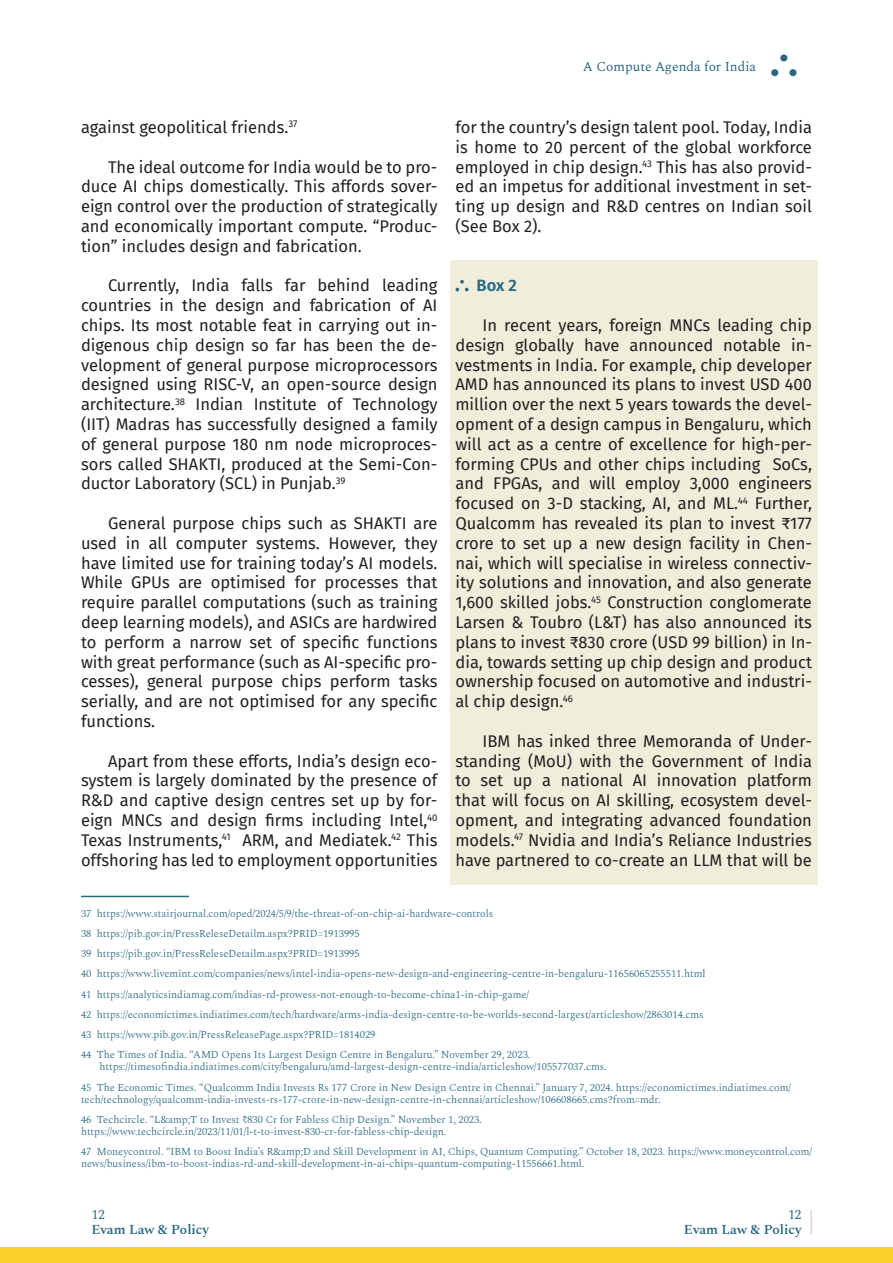
<style>
.page{position:relative;width:893px;height:1263px;background:#fff}
.page>*{position:absolute;margin:0;border:0;box-sizing:border-box;transform-origin:0 0}
.t1{font:16.5px/19.8px "Fira Sans";color:#231f20;text-align:justify}
.Sub_Sections{font:600 16.5px "Fira Sans";color:#286883}
.Page_Number{font:600 13.5px "Spectral";color:#286883}
.Page_Number-2{font:13.5px "Spectral";color:#286883}
.Footnotes{font:300 10.5px/12px "Spectral";color:#286883}
</style>
<div class="page">
<div style="left:0;top:1247px;width:893px;height:16px;background:#fcd02a"></div>
<div style="left:771px;top:69px;width:7px;height:7px;background:#2a6782;border-radius:50%"></div>
<div style="left:780px;top:54px;width:7px;height:7px;background:#2a6782;border-radius:50%"></div>
<div style="left:789px;top:69px;width:7px;height:7px;background:#2a6782;border-radius:50%"></div>
<hr style="left:810px;top:1210px;width:2px;height:24px;background:#a0adb9">
<div style="left:450px;top:260px;width:367px;height:624px;background:#f0eddb"></div>
<hr style="left:81px;top:896px;width:108px;height:1px;background:#286883">
<svg style="left:455px;top:280px;width:14px;height:11px"></svg>
<p class="Page_Number-2" style="left:583px;top:57px;width:175px">A Compute Agenda for India</p>
<p class="t1" style="left:81px;top:117px;width:218px">against geopolitical friends.<sup>37</sup></p>
<p class="t1" style="left:81px;top:156px;width:358px;text-indent:27px">The ideal outcome for India would be to pro&shy;duce AI chips domestically. This affords sover&shy;eign control over the production of strategically and economically important compute. “Produc&shy;tion” includes design and fabrication.</p>
<p class="t1" style="left:81px;top:275px;width:358px;text-indent:27px">Currently, India falls far behind leading countries in the design and fabrication of AI chips. Its most notable feat in carrying out in&shy;digenous chip design so far has been the de&shy;velopment of general purpose microprocessors designed using RISC-V, an open-source design architecture.<sup>38</sup> Indian Institute of Technology (IIT) Madras has successfully designed a family of general purpose 180 nm node microproces&shy;sors called SHAKTI, produced at the Semi-Con&shy;ductor Laboratory (SCL) in Punjab.<sup>39</sup></p>
<p class="t1" style="left:81px;top:513px;width:358px;text-indent:27px">General purpose chips such as SHAKTI are used in all computer systems. However, they have limited use for training today’s AI models.<br>While GPUs are optimised for processes that require parallel computations (such as training deep learning models), and ASICs are hardwired to perform a narrow set of specific functions with great performance (such as AI-specific pro&shy;cesses), general purpose chips perform tasks serially, and are not optimised for any specific functions.</p>
<p class="t1" style="left:81px;top:750px;width:358px;text-indent:27px">Apart from these efforts, India’s design eco&shy;system is largely dominated by the presence of R&amp;D and captive design centres set up by for&shy;eign MNCs and design firms including Intel,<sup>40<br></sup>Texas Instruments,<sup>41</sup> ARM, and Mediatek.<sup>42</sup> This offshoring has led to employment opportunities</p>
<p class="Footnotes" style="left:81px;top:906px;width:414px">37 https://www.stairjournal.com/oped/2024/5/9/the-threat-of-on-chip-ai-hardware-controls</p>
<p class="Footnotes" style="left:81px;top:927px;width:280px">38 https://pib.gov.in/PressReleseDetailm.aspx?PRID=1913995</p>
<p class="Footnotes" style="left:81px;top:947px;width:280px">39 https://pib.gov.in/PressReleseDetailm.aspx?PRID=1913995</p>
<p class="Footnotes" style="left:81px;top:967px;width:626px">40 https://www.livemint.com/companies/news/intel-india-opens-new-design-and-engineering-centre-in-bengaluru-11656065255511.html</p>
<p class="Footnotes" style="left:81px;top:987px;width:450px">41 https://analyticsindiamag.com/indias-rd-prowess-not-enough-to-become-china1-in-chip-game/</p>
<p class="Footnotes" style="left:81px;top:1008px;width:624px">42 https://economictimes.indiatimes.com/tech/hardware/arms-india-design-centre-to-be-worlds-second-largest/articleshow/2863014.cms</p>
<p class="Footnotes" style="left:81px;top:1028px;width:296px">43 https://www.pib.gov.in/PressReleasePage.aspx?PRID=1814029</p>
<p class="Footnotes" style="left:81px;top:1048px;width:451px">44 The Times of India. “AMD Opens Its Largest Design Centre in Bengaluru.” November 29, 2023.</p>
<p class="Footnotes" style="left:99px;top:1060px;width:509px">https://timesofindia.indiatimes.com/city/bengaluru/amd-largest-design-centre-india/articleshow/105577037.cms.</p>
<p class="Footnotes" style="left:81px;top:1080px;width:712px">45 The Economic Times. “Qualcomm India Invests Rs 177 Crore in New Design Centre in Chennai.” January 7, 2024. https://economictimes.indiatimes.com/ tech/technology/qualcomm-india-invests-rs-177-crore-in-new-design-centre-in-chennai/articleshow/106608665.cms?from=mdr.</p>
<p class="Footnotes" style="left:81px;top:1113px;width:402px">46 Techcircle. “L&amp;amp;T to Invest ₹830 Cr for Fabless Chip Design.” November 1, 2023.</p>
<p class="Footnotes" style="left:81px;top:1125px;width:367px">https://www.techcircle.in/2023/11/01/l-t-to-invest-830-cr-for-fabless-chip-design.</p>
<p class="Footnotes" style="left:81px;top:1145px;width:732px">47 Moneycontrol. “IBM to Boost India’s R&amp;amp;D and Skill Development in AI, Chips, Quantum Computing.” October 18, 2023. https://www.moneycontrol.com/ news/business/ibm-to-boost-indias-rd-and-skill-development-in-ai-chips-quantum-computing-11556661.html.</p>
<p class="t1" style="left:455px;top:117px;width:358px">for the country’s design talent pool. Today, India is home to 20 percent of the global workforce employed in chip design.<sup>43</sup> This has also provid&shy;ed an impetus for additional investment in set&shy;ting up design and R&amp;D centres on Indian soil (See Box 2).</p>
<p class="Sub_Sections" style="left:477px;top:272px;width:42px">Box 2</p>
<p class="t1" style="left:455px;top:315px;width:358px;text-indent:27px">In recent years, foreign MNCs leading chip design globally have announced notable in&shy;vestments in India. For example, chip developer AMD has announced its plans to invest USD 400 million over the next 5 years towards the devel&shy;opment of a design campus in Bengaluru, which will act as a centre of excellence for high-per&shy;forming CPUs and other chips including SoCs, and FPGAs, and will employ 3,000 engineers focused on 3-D stacking, AI, and ML.<sup>44</sup> Further, Qualcomm has revealed its plan to invest ₹177 crore to set up a new design facility in Chen&shy;nai, which will specialise in wireless connectiv&shy;ity solutions and innovation, and also generate 1,600 skilled jobs.<sup>45</sup> Construction conglomerate Larsen &amp; Toubro (L&amp;T) has also announced its plans to invest ₹830 crore (USD 99 billion) in In&shy;dia, towards setting up chip design and product ownership focused on automotive and industri&shy;al chip design.<sup>46</sup></p>
<p class="t1" style="left:455px;top:731px;width:358px;text-indent:27px">IBM has inked three Memoranda of Under&shy;standing (MoU) with the Government of India to set up a national AI innovation platform that will focus on AI skilling, ecosystem devel&shy;opment, and integrating advanced foundation models.<sup>47</sup> Nvidia and India’s Reliance Industries have partnered to co-create an LLM that will be</p>
<p class="Page_Number-2" style="left:92px;top:1204px;width:15px">12</p>
<p class="Page_Number" style="left:92px;top:1219px;width:119px">Evam Law &amp; Policy</p>
<p class="Page_Number-2" style="left:789px;top:1204px;width:14px">12</p>
<p class="Page_Number" style="left:684px;top:1219px;width:119px">Evam Law &amp; Policy</p>
</div>
